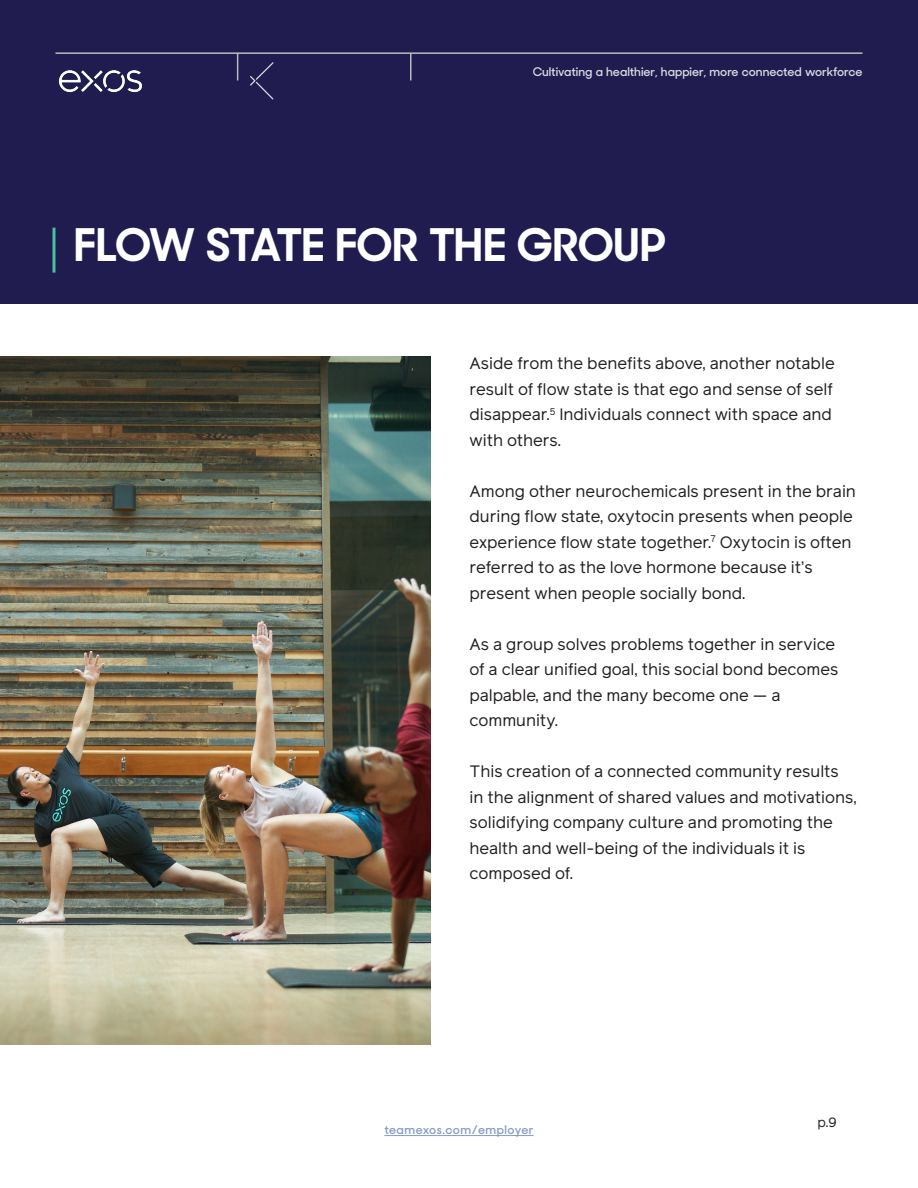
<style>
.page{position:relative;width:918px;height:1188px;background:#fff}
.page>*{position:absolute;margin:0;border:0;box-sizing:border-box;transform-origin:0 0}
.Paragraph_Style_1{font:700 45px "Sharp Sans Display No 2";letter-spacing:-.015em;color:#fff}
.t1{font:16.5px/25.5px "Reader Pro";color:#231f20}
.t2{font:13.5px "Reader Pro";color:#231f20}
.t3{font:600 12px "Sharp Sans Display No 2";color:#fff}
.t4{font:600 12px "Sharp Sans Display No 2";letter-spacing:.04em;color:#879bc7}
</style>
<div class="page">
<div style="left:0;top:0;width:918px;height:304px;background:#201c50"></div>
<hr style="left:384px;top:1135px;width:150px;height:1px;background:#879bc7">
<hr style="left:55px;top:52px;width:808px;height:2px;background:#babbbe">
<hr style="left:410px;top:53px;width:2px;height:28px;background:#babbbe">
<svg style="left:237px;top:54px;width:1px;height:27px"></svg>
<svg style="left:250px;top:62px;width:24px;height:38px"></svg>
<img style="left:55px;top:52px;width:108px;height:40px">
<svg style="left:52px;top:228px;width:4px;height:45px"></svg>
<img style="left:0;top:356px;width:431px;height:688px">
<p class="t3" style="left:533px;top:61px;width:331px">Cultivating a healthier, happier, more connected workforce</p>
<p class="Paragraph_Style_1" style="left:74px;top:207px;width:594px">FLOW STATE FOR THE GROUP</p>
<p class="t1" style="left:470px;top:351px;width:367px">Aside from the benefits above, another notable result of flow state is that ego and sense of self disappear.<sup>5</sup> Individuals connect with space and with others.</p>
<p class="t1" style="left:470px;top:478px;width:388px">Among other neurochemicals present in the brain during flow state, oxytocin presents when people experience flow state together.<sup>7</sup> Oxytocin is often referred to as the love hormone because it’s present when people socially bond.</p>
<p class="t1" style="left:470px;top:631px;width:371px">As a group solves problems together in service of a clear unified goal, this social bond becomes palpable, and the many become one — a community.</p>
<p class="t1" style="left:470px;top:759px;width:389px">This creation of a connected community results in the alignment of shared values and motivations, solidifying company culture and promoting the health and well-being of the individuals it is composed of.</p>
<p class="t4" style="left:384px;top:1120px;width:151px">teamexos.com/employer</p>
<p class="t2" style="left:818px;top:1114px;width:21px">p.9</p>
</div>
